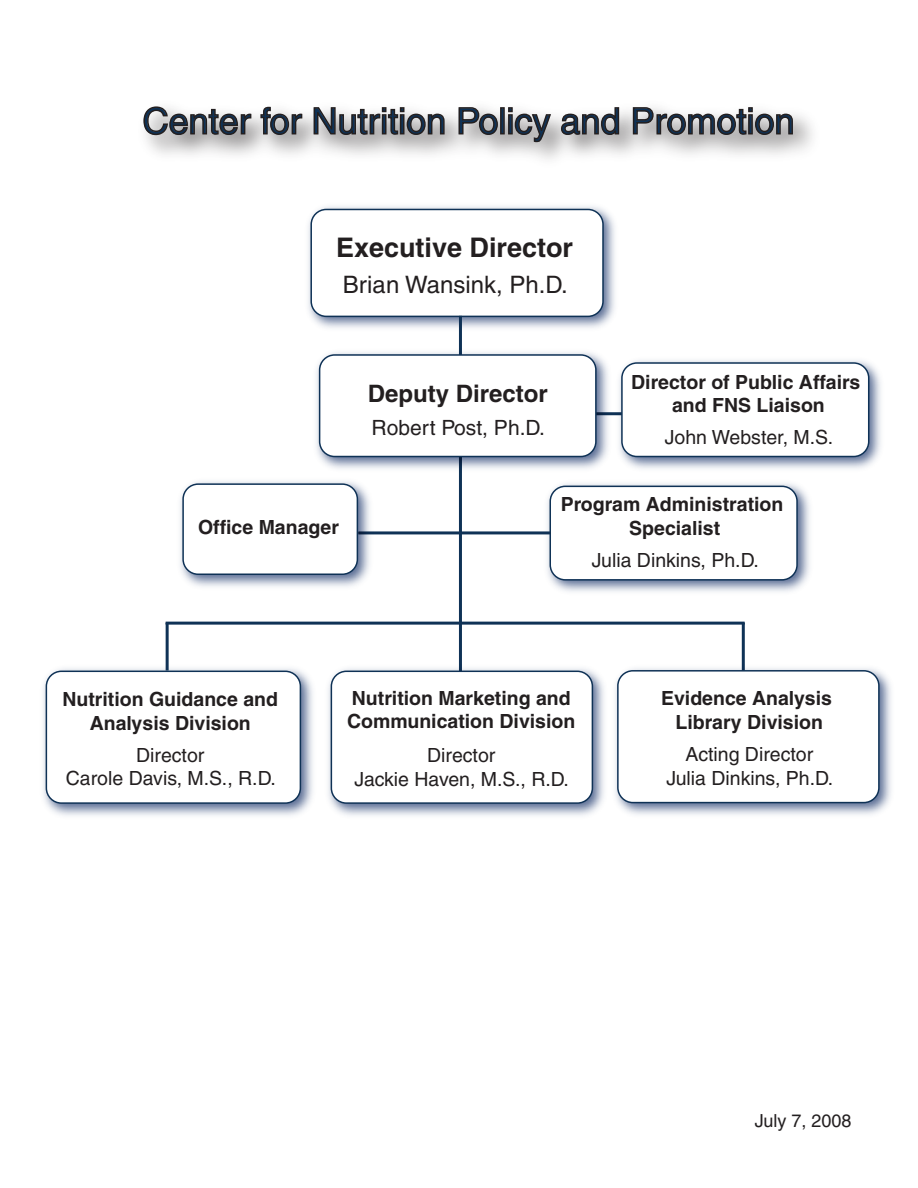
<style>
.page{position:relative;width:918px;height:1188px;background:#fff}
.page>*{position:absolute;margin:0;border:0;box-sizing:border-box;transform-origin:0 0}
.t1{font:36px "Helvetica";color:#0f3256}
.t2{font:700 27px "Helvetica";color:#231f20}
.t3{font:24px "Helvetica";color:#231f20}
.t4{font:700 24px "Helvetica";color:#231f20}
.t5{font:21px "Helvetica";color:#231f20}
.t6{font:700 19.5px/23.4px "Helvetica";color:#231f20;text-align:center}
.t7{font:19.5px/23.4px "Helvetica";color:#231f20;text-align:center}
.t8{font:18px "Helvetica";color:#231f20}
</style>
<div class="page">
<img style="left:541px;top:483px;width:269px;height:109px">
<div style="left:550px;top:486px;width:247px;height:94px;background:#fff;border-radius:15px"></div>
<div style="left:550px;top:486px;width:248px;height:95px;border:2px solid #0f3256;border-radius:15px"></div>
<hr style="left:358px;top:531px;width:193px;height:3px;background:#0f3256">
<img style="left:308px;top:206px;width:307px;height:126px">
<div style="left:311px;top:209px;width:292px;height:107px;background:#fff;border-radius:15px"></div>
<div style="left:310px;top:209px;width:294px;height:108px;border:2px solid #0f3256;border-radius:15px"></div>
<svg style="left:143px;top:106px;width:109px;height:30px"></svg>
<svg style="left:260px;top:106px;width:43px;height:30px"></svg>
<svg style="left:313px;top:106px;width:132px;height:30px"></svg>
<svg style="left:458px;top:106px;width:41px;height:30px"></svg>
<div style="left:500px;top:107px;width:5px;height:27px;border:2px solid #231f20"></div>
<svg style="left:508px;top:107px;width:44px;height:36px"></svg>
<svg style="left:560px;top:107px;width:60px;height:29px"></svg>
<svg style="left:632px;top:106px;width:162px;height:30px"></svg>
<img style="left:43px;top:662px;width:270px;height:154px">
<div style="left:46px;top:671px;width:254px;height:132px;background:#fff;border-radius:15px"></div>
<div style="left:46px;top:671px;width:255px;height:133px;border:2px solid #0f3256;border-radius:15px"></div>
<hr style="left:166px;top:622px;width:579px;height:3px;background:#0f3256">
<hr style="left:459px;top:316px;width:3px;height:355px;background:#0f3256">
<hr style="left:166px;top:623px;width:3px;height:48px;background:#0f3256">
<hr style="left:742px;top:623px;width:3px;height:49px;background:#0f3256">
<img style="left:316px;top:348px;width:296px;height:125px">
<div style="left:320px;top:355px;width:276px;height:102px;background:#fff;border-radius:15px"></div>
<div style="left:319px;top:354px;width:278px;height:103px;border:2px solid #0f3256;border-radius:15px"></div>
<img style="left:612px;top:360px;width:269px;height:109px">
<div style="left:622px;top:363px;width:247px;height:94px;background:#fff;border-radius:15px"></div>
<div style="left:621px;top:362px;width:248px;height:95px;border:2px solid #0f3256;border-radius:15px"></div>
<img style="left:180px;top:481px;width:196px;height:106px">
<div style="left:183px;top:484px;width:174px;height:90px;background:#fff;border-radius:15px"></div>
<div style="left:182px;top:483px;width:176px;height:92px;border:2px solid #0f3256;border-radius:15px"></div>
<img style="left:328px;top:664px;width:276px;height:152px">
<div style="left:331px;top:671px;width:261px;height:132px;background:#fff;border-radius:15px"></div>
<div style="left:331px;top:671px;width:262px;height:133px;border:2px solid #0f3256;border-radius:15px"></div>
<img style="left:615px;top:661px;width:276px;height:154px">
<div style="left:618px;top:671px;width:261px;height:132px;background:#fff;border-radius:15px"></div>
<div style="left:617px;top:670px;width:263px;height:133px;border:2px solid #0f3256;border-radius:15px"></div>
<h1 class="t1" style="left:143px;top:100px;width:653px">Center for Nutrition Policy and Promotion</h1>
<h2 class="t2" style="left:336px;top:231px;width:238px">Executive Director</h2>
<p class="t3" style="left:343px;top:271px;width:226px">Brian Wansink, Ph.D.</p>
<p class="t4" style="left:368px;top:379px;width:182px">Deputy Director</p>
<p class="t5" style="left:372px;top:415px;width:175px">Robert Post, Ph.D.</p>
<p class="t6" style="left:631px;top:370px;width:231px">Director of Public Affairs and FNS Liaison</p>
<p class="t7" style="left:665px;top:426px;width:170px">John Webster, M.S.</p>
<p class="t6" style="left:198px;top:515px;width:142px">Office Manager</p>
<p class="t6" style="left:561px;top:492px;width:224px">Program Administration<br>Specialist</p>
<p class="t7" style="left:592px;top:548px;width:168px">Julia Dinkins, Ph.D.</p>
<p class="t6" style="left:62px;top:687px;width:217px">Nutrition Guidance and<br>Analysis Division</p>
<p class="t7" style="left:66px;top:743px;width:211px">Director<br>Carole Davis, M.S., R.D.</p>
<p class="t6" style="left:347px;top:686px;width:230px;text-align:left">Nutrition Marketing and<br>Communication Division</p>
<p class="t7" style="left:355px;top:744px;width:216px">Director<br>Jackie Haven, M.S., R.D.</p>
<p class="t6" style="left:661px;top:686px;width:172px">Evidence Analysis<br>Library Division</p>
<p class="t7" style="left:666px;top:743px;width:168px">Acting Director<br>Julia Dinkins, Ph.D.</p>
<p class="t8" style="left:755px;top:1110px;width:98px">July 7, 2008</p>
</div>
